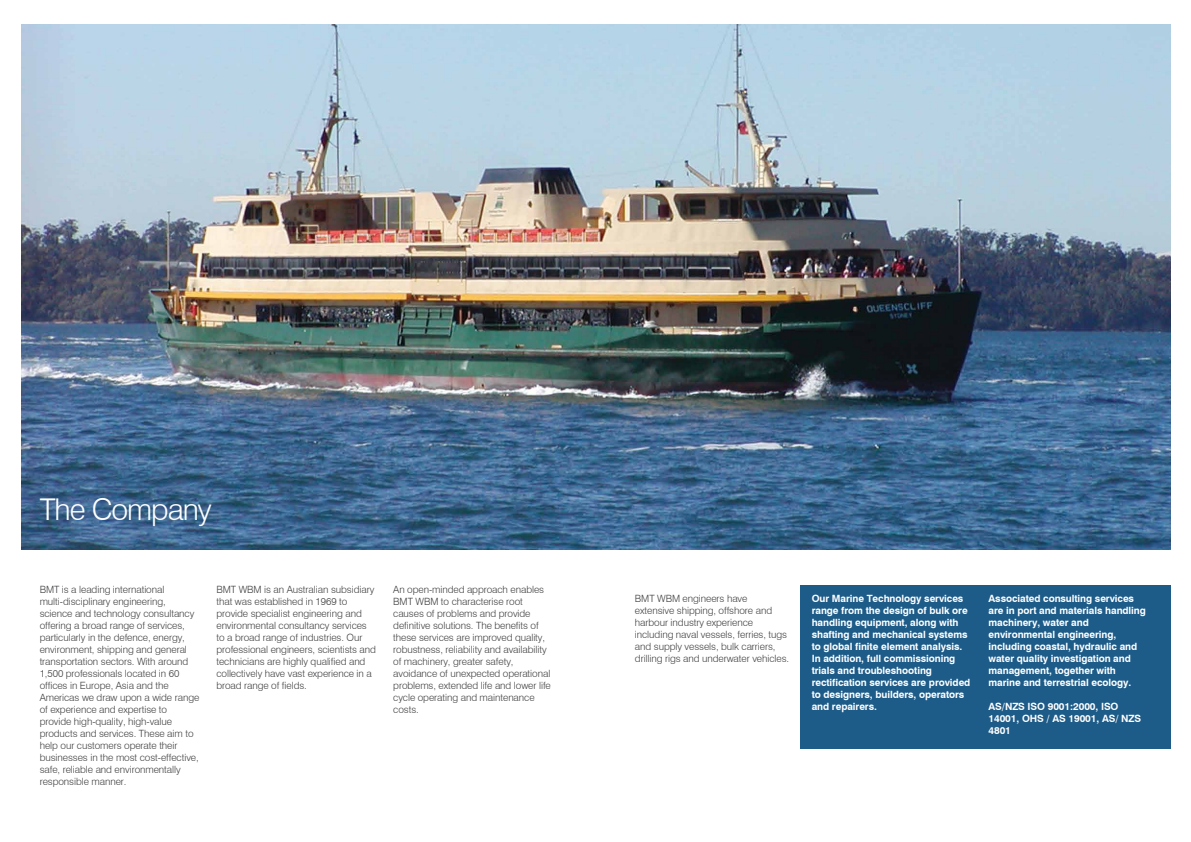
<style>
.page{position:relative;width:1191px;height:842px;background:#fff}
.page>*{position:absolute;margin:0;border:0;box-sizing:border-box;transform-origin:0 0}
.t1{font:300 30px "Swiss 721 BT";letter-spacing:-.035em;color:#fff}
.t2{font:300 10px/12px "Swiss 721 BT";letter-spacing:-.01em;color:#414042}
.t3{font:700 10px/12px "Swiss 721 BT";letter-spacing:-.01em;color:#fff}
</style>
<div class="page">
<img style="left:595px;top:25px;width:575px;height:524px">
<div style="left:800px;top:585px;width:370px;height:164px;background:#1d5b88"></div>
<img style="left:21px;top:24px;width:574px;height:526px">
<h1 class="t1" style="left:40px;top:491px;width:174px">The Company</h1>
<p class="t2" style="left:40px;top:583px;width:161px">BMT is a leading international multi-disciplinary engineering, science and technology consultancy offering a broad range of services, particularly in the defence, energy, environment, shipping and general transportation sectors. With around 1,500 professionals located in 60 offices in Europe, Asia and the Americas we draw upon a wide range of experience and expertise to provide high-quality, high-value products and services. These aim to help our customers operate their businesses in the most cost-effective, safe, reliable and environmentally responsible manner.</p>
<p class="t2" style="left:216px;top:583px;width:161px">BMT WBM is an Australian subsidiary that was established in 1969 to provide specialist engineering and environmental consultancy services to a broad range of industries. Our professional engineers, scientists and technicians are highly qualified and collectively have vast experience in a broad range of fields.</p>
<p class="t2" style="left:393px;top:583px;width:159px">An open-minded approach enables<br>BMT WBM to characterise root causes of problems and provide definitive solutions. The benefits of these services are improved quality, robustness, reliability and availability of machinery, greater safety, avoidance of unexpected operational problems, extended life and lower life cycle operating and maintenance costs.</p>
<p class="t2" style="left:635px;top:592px;width:156px">BMT WBM engineers have extensive shipping, offshore and harbour industry experience including naval vessels, ferries, tugs and supply vessels, bulk carriers, drilling rigs and underwater vehicles.</p>
<p class="t3" style="left:811px;top:592px;width:160px">Our Marine Technology services range from the design of bulk ore handling equipment, along with shafting and mechanical systems to global finite element analysis.<br>In addition, full commissioning trials and troubleshooting rectification services are provided to designers, builders, operators and repairers.</p>
<p class="t3" style="left:988px;top:592px;width:159px">Associated consulting services are in port and materials handling machinery, water and environmental engineering, including coastal, hydraulic and water quality investigation and management, together with marine and terrestrial ecology.</p>
<p class="t3" style="left:988px;top:700px;width:154px">AS/NZS ISO 9001:2000, ISO<br>14001, OHS / AS 19001, AS/ NZS<br>4801</p>
</div>
